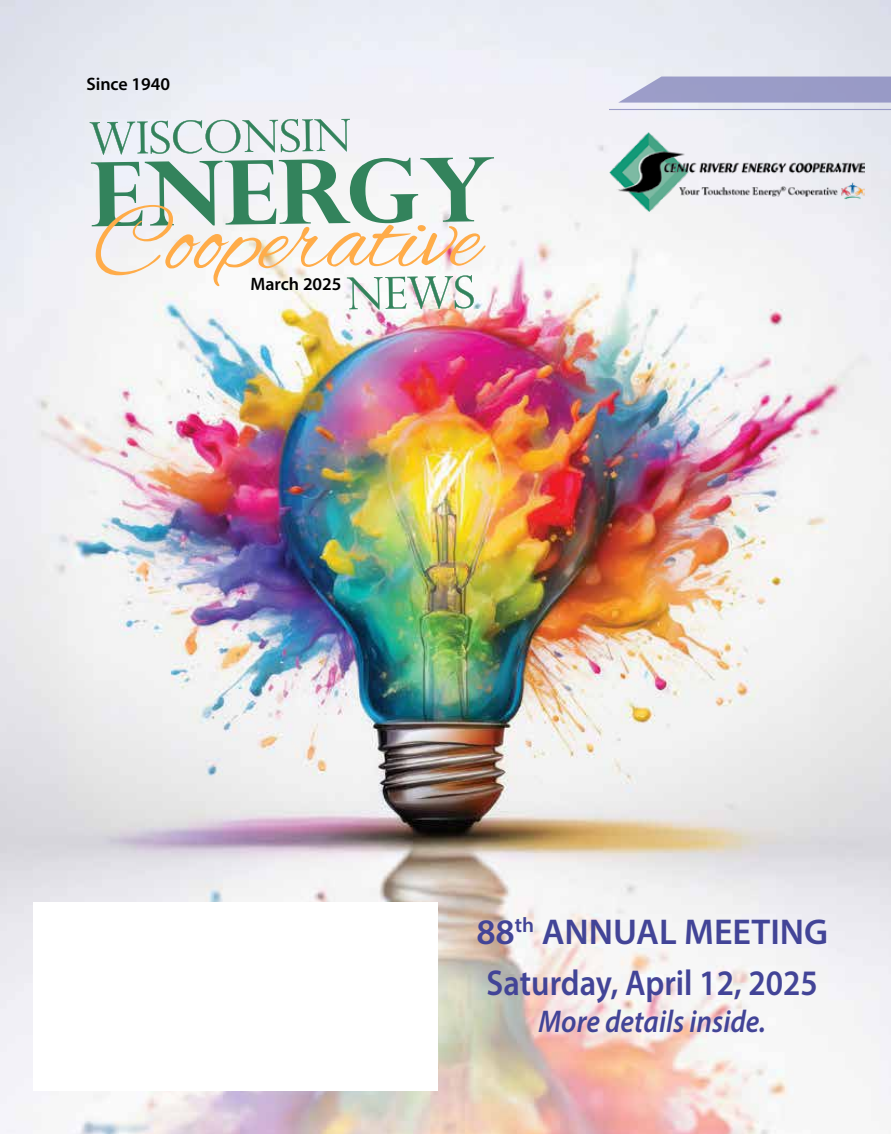
<style>
.page{position:relative;width:891px;height:1134px;background:#fff}
.page>*{position:absolute;margin:0;border:0;box-sizing:border-box;transform-origin:0 0}
.t1{font:600 36px/51px "Myriad Pro";color:#424497}
.t2{font:italic 600 31.5px "Myriad Pro";color:#424497;scale:.9 1}
.t3{font:600 18px "Myriad Pro";color:#000}
</style>
<div class="page">
<img style="left:0;top:0;width:891px;height:1134px">
<img style="left:609px;top:132px;width:255px;height:79px">
<svg style="left:89px;top:119px;width:406px;height:191px"></svg>
<div style="left:33px;top:902px;width:405px;height:189px;background:#fff"></div>
<svg style="left:618px;top:76px;width:273px;height:27px;background:#a3a4cc"></svg>
<hr style="left:609px;top:109px;width:282px;height:1px;background:#424497">
<p class="t3" style="left:86px;top:73px;width:85px">Since 1940</p>
<p class="t3" style="left:251px;top:272px;width:93px">March 2025</p>
<p class="t1" style="left:476px;top:905px;width:353px">88<sup>th</sup> ANNUAL MEETING<br>Saturday, April 12, 2025</p>
<p class="t2" style="left:539px;top:1002px;width:254px">More details inside.</p>
</div>
